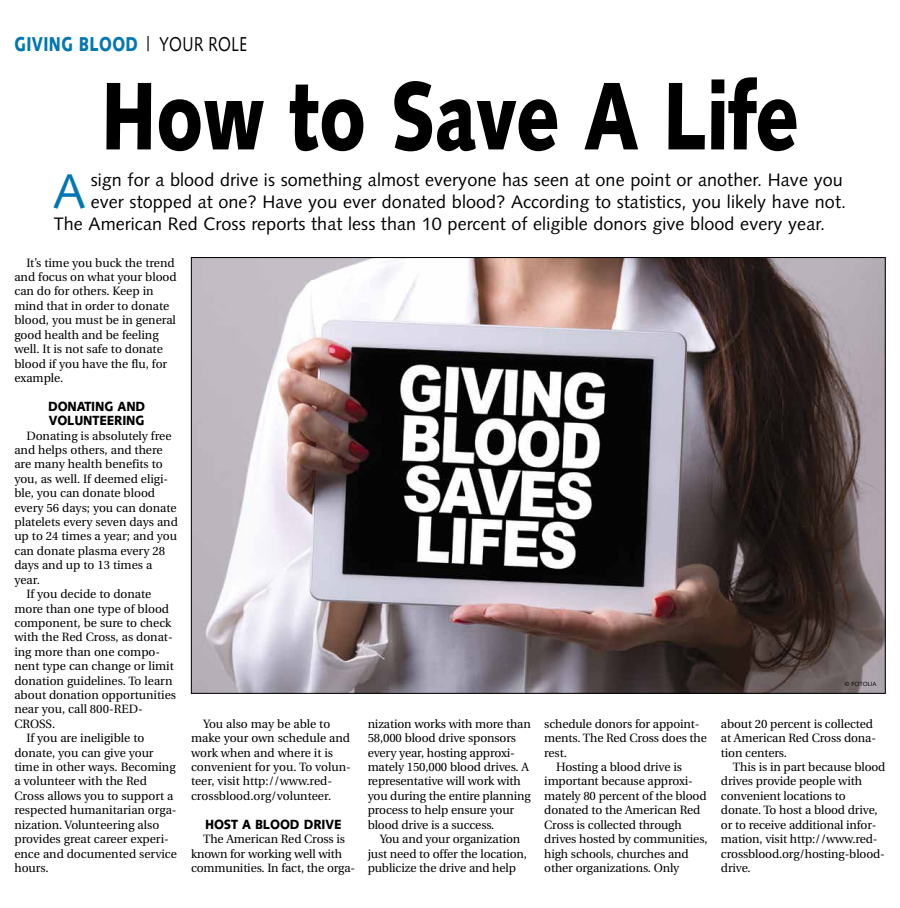
<style>
.page{position:relative;width:900px;height:908px;background:#fff}
.page>*{position:absolute;margin:0;border:0;box-sizing:border-box;transform-origin:0 0}
.t1{font:900 96px "Syntax";letter-spacing:-.015em;color:#000;scale:.77 1}
.t2{font:48.6px "Syntax";color:#0077b1}
.t3{font:900 20px "Syntax";letter-spacing:.025em;color:#0077b1;scale:.77 1}
.t4{font:18px "Syntax";letter-spacing:.005em;color:#000}
.t5{font:900 13.3px/14.4px "Syntax";letter-spacing:-.01em;color:#000;scale:.91 1}
.t6{font:12px/14.4px "Utopia";letter-spacing:-.005em;color:#000}
.t7{font:6px "Syntax";color:#000}
.s1{font-weight:400;color:#000}
</style>
<div class="page">
<img style="left:193px;top:259px;width:691px;height:432px">
<h3 class="t3" style="left:14px;top:32px;width:304px">GIVING BLOOD <span class="s1">| YOUR ROLE</span></h3>
<h1 class="t1" style="left:101px;top:59px;width:908px">How to Save A Life</h1>
<h2 class="t2" style="left:53px;top:162px;width:34px">A</h2>
<h3 class="t4" style="left:91px;top:169px;width:754px">sign for a blood drive is something almost everyone has seen at one point or another. Have you</h3>
<h3 class="t4" style="left:91px;top:191px;width:757px">ever stopped at one? Have you ever donated blood? According to statistics, you likely have not.</h3>
<h3 class="t4" style="left:54px;top:213px;width:773px">The American Red Cross reports that less than 10 percent of eligible donors give blood every year.</h3>
<p class="t6" style="left:14px;top:255px;width:164px;text-indent:12px">It’s time you buck the trend and focus on what your blood can do for others. Keep in mind that in order to donate blood, you must be in general good health and be feeling well. It is not safe to donate blood if you have the flu, for example.</p>
<p class="t5" style="left:48px;top:399px;width:108px">DONATING AND<br>VOLUNTEERING</p>
<p class="t6" style="left:26px;top:428px;width:147px">Donating is absolutely free</p>
<p class="t6" style="left:14px;top:443px;width:150px">and helps others, and there</p>
<p class="t6" style="left:14px;top:457px;width:150px">are many health benefits to</p>
<p class="t6" style="left:14px;top:471px;width:155px">you, as well. If deemed eligi-</p>
<p class="t6" style="left:14px;top:486px;width:142px">ble, you can donate blood</p>
<p class="t6" style="left:14px;top:500px;width:164px">every 56 days; you can donate</p>
<p class="t6" style="left:14px;top:515px;width:165px">platelets every seven days and</p>
<p class="t6" style="left:14px;top:529px;width:164px">up to 24 times a year; and you</p>
<p class="t6" style="left:14px;top:543px;width:152px">can donate plasma every 28</p>
<p class="t6" style="left:14px;top:558px;width:139px">days and up to 13 times a</p>
<p class="t6" style="left:14px;top:572px;width:27px">year.</p>
<p class="t6" style="left:26px;top:587px;width:127px">If you decide to donate</p>
<p class="t6" style="left:14px;top:601px;width:156px">more than one type of blood</p>
<p class="t6" style="left:14px;top:615px;width:159px">component, be sure to check</p>
<p class="t6" style="left:14px;top:630px;width:160px">with the Red Cross, as donat-</p>
<p class="t6" style="left:14px;top:644px;width:147px">ing more than one compo-</p>
<p class="t6" style="left:14px;top:659px;width:161px">nent type can change or limit</p>
<p class="t6" style="left:14px;top:673px;width:160px">donation guidelines. To learn</p>
<p class="t6" style="left:14px;top:687px;width:163px">about donation opportunities</p>
<p class="t6" style="left:14px;top:702px;width:130px">near you, call 800-RED-</p>
<p class="t6" style="left:14px;top:716px;width:42px">CROSS.</p>
<p class="t6" style="left:26px;top:731px;width:120px">If you are ineligible to</p>
<p class="t6" style="left:14px;top:745px;width:141px">donate, you can give your</p>
<p class="t6" style="left:14px;top:759px;width:163px">time in other ways. Becoming</p>
<p class="t6" style="left:14px;top:774px;width:134px">a volunteer with the Red</p>
<p class="t6" style="left:14px;top:788px;width:161px">Cross allows you to support a</p>
<p class="t6" style="left:14px;top:803px;width:164px">respected humanitarian orga-</p>
<p class="t6" style="left:14px;top:817px;width:146px">nization. Volunteering also</p>
<p class="t6" style="left:14px;top:831px;width:156px">provides great career experi-</p>
<p class="t6" style="left:14px;top:846px;width:164px">ence and documented service</p>
<p class="t6" style="left:14px;top:860px;width:36px">hours.</p>
<p class="t6" style="left:191px;top:716px;width:161px;text-indent:12px">You also may be able to make your own schedule and work when and where it is convenient for you. To volun&shy;teer, visit http://www.red&shy;crossblood.org/volunteer.</p>
<p class="t5" style="left:205px;top:816px;width:152px">HOST A BLOOD DRIVE</p>
<p class="t6" style="left:191px;top:831px;width:166px;text-indent:12px">The American Red Cross is known for working well with communities. In fact, the orga-</p>
<p class="t6" style="left:368px;top:716px;width:165px">nization works with more than<br>58,000 blood drive sponsors every year, hosting approxi&shy;mately 150,000 blood drives. A representative will work with you during the entire planning process to help ensure your blood drive is a success.</p>
<p class="t6" style="left:368px;top:831px;width:161px;text-indent:12px">You and your organization just need to offer the location, publicize the drive and help</p>
<p class="t6" style="left:544px;top:716px;width:157px">schedule donors for appoint-</p>
<p class="t6" style="left:544px;top:731px;width:164px">ments. The Red Cross does the</p>
<p class="t6" style="left:544px;top:745px;width:24px">rest.</p>
<p class="t6" style="left:556px;top:759px;width:127px">Hosting a blood drive is</p>
<p class="t6" style="left:544px;top:774px;width:150px">important because approxi-</p>
<p class="t6" style="left:544px;top:788px;width:164px">mately 80 percent of the blood</p>
<p class="t6" style="left:544px;top:803px;width:157px">donated to the American Red</p>
<p class="t6" style="left:544px;top:817px;width:139px">Cross is collected through</p>
<p class="t6" style="left:544px;top:831px;width:165px">drives hosted by communities,</p>
<p class="t6" style="left:544px;top:846px;width:146px">high schools, churches and</p>
<p class="t6" style="left:544px;top:860px;width:137px">other organizations. Only</p>
<p class="t7" style="left:845px;top:680px;width:33px">© FOTOLIA</p>
<p class="t6" style="left:721px;top:716px;width:157px">about 20 percent is collected at American Red Cross dona&shy;tion centers.</p>
<p class="t6" style="left:721px;top:759px;width:166px;text-indent:12px">This is in part because blood drives provide people with convenient locations to donate. To host a blood drive, or to receive additional infor&shy;mation, visit http://www.red&shy;crossblood.org/hosting-blood&shy;drive.</p>
</div>
